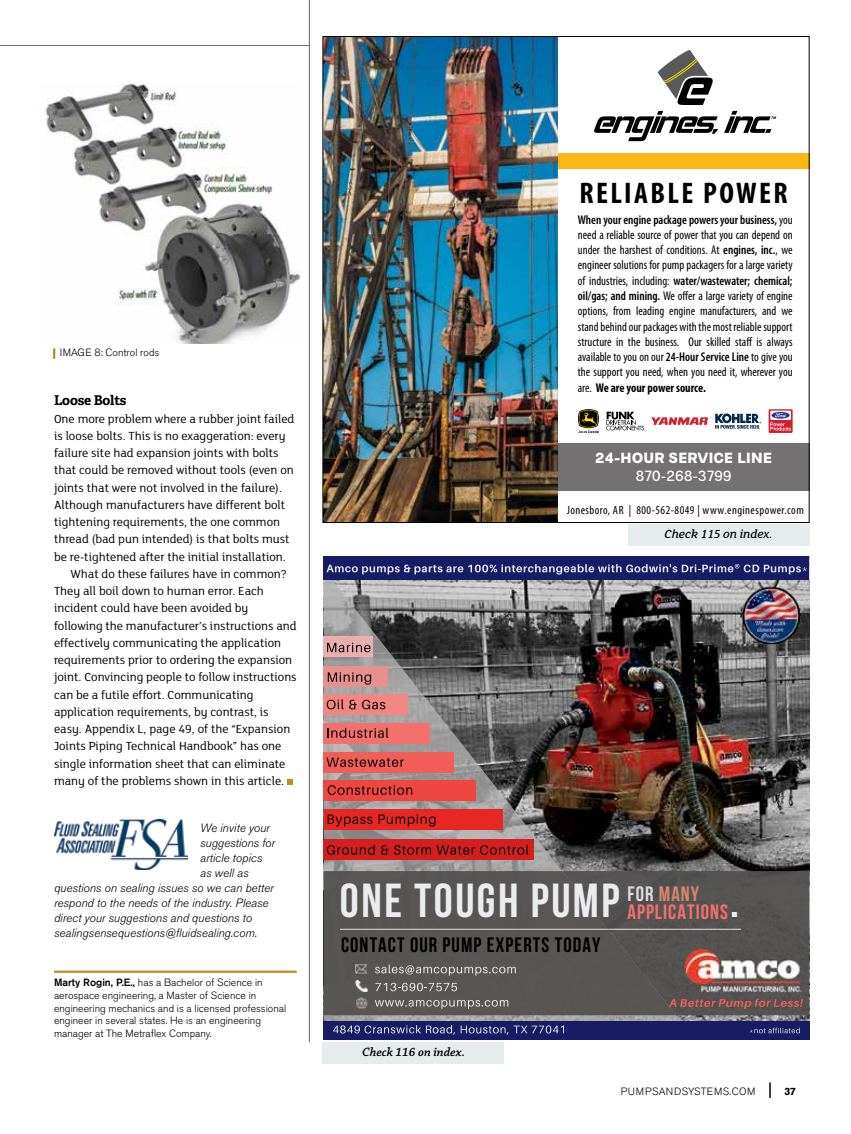
<style>
.page{position:relative;width:851px;height:1134px;background:#fff}
.page>*{position:absolute;margin:0;border:0;box-sizing:border-box;transform-origin:0 0}
.t1{font:47.7px "Bebas Neue Cyrillic";letter-spacing:.05em;color:#eaecee}
.t2{font:700 condensed 30px "Myriad Pro";letter-spacing:.08em;color:#000}
.t3{font:20.85px "Bebas Neue Cyrillic";letter-spacing:.05em;color:#000}
.t4{font:20.85px/18.6px "Bebas Neue Cyrillic";letter-spacing:.05em;color:#f3706d}
.t5{font:900 15px "Okomito";letter-spacing:.03em;color:#fff}
.t6{font:500 15px "Okomito";letter-spacing:.03em;color:#fff}
.t7{font:700 13.5px "Adelle";letter-spacing:-.01em;color:#000}
.t8{font:12.75px "FS Lola";color:#000}
.t9{font:condensed 12.75px/15.3px "Myriad Pro";color:#000;text-align:justify;scale:.96 1}
.t10{font:italic 500 12.75px "FS Lola";color:#000}
.t11{font:italic 600 12.75px "Chaparral Pro";color:#000}
.t12{font:italic 300 12px "Akzidenz Grotesk Pro";color:#000}
.t13{font:condensed 12px "Myriad Pro";letter-spacing:.04em;color:#000}
.t14{font:300 10.5px/12.6px "Akzidenz Grotesk Pro";color:#000}
.t15{font:300 10.5px "Akzidenz Grotesk Pro";letter-spacing:.055em;color:#000}
.t16{font:700 10.5px "Akzidenz Grotesk Pro";color:#000}
.s1{font-weight:500}
.s2{font-weight:600}
.s3{font-weight:700}
.s4{color:#dcddde}
.s5{color:#d7856e}
</style>
<div class="page">
<svg style="left:769px;top:1082px;width:1px;height:16px"></svg>
<hr style="left:0;top:45px;width:309px;height:1px;background:#6d6e71">
<hr style="left:54px;top:971px;width:243px;height:2px;background:#b88f19">
<svg style="left:287px;top:779px;width:5px;height:6px"></svg>
<img style="left:45px;top:82px;width:256px;height:262px">
<svg style="left:53px;top:348px;width:2px;height:11px"></svg>
<img style="left:55px;top:819px;width:133px;height:50px">
<img style="left:695px;top:580px;width:114px;height:441px">
<img style="left:324px;top:580px;width:371px;height:441px">
<div style="left:324px;top:557px;width:485px;height:23px;background:#171c65"></div>
<div style="left:676px;top:871px;width:133px;height:144px;background:#555453"></div>
<div style="left:324px;top:871px;width:352px;height:144px;background:#585555"></div>
<img style="left:340px;top:929px;width:401px;height:1px">
<img style="left:742px;top:587px;width:58px;height:57px">
<div style="left:324px;top:809px;width:178px;height:21px;background:#e82623"></div>
<svg style="left:327px;top:815px;width:45px;height:12px"></svg>
<svg style="left:378px;top:814px;width:57px;height:13px"></svg>
<div style="left:324px;top:780px;width:152px;height:21px;background:#ef4641"></div>
<svg style="left:327px;top:785px;width:85px;height:10px"></svg>
<div style="left:324px;top:752px;width:129px;height:21px;background:#f15e59"></div>
<div style="left:324px;top:723px;width:106px;height:21px;background:#f3706d"></div>
<div style="left:324px;top:694px;width:84px;height:21px;background:#f18683"></div>
<div style="left:324px;top:666px;width:64px;height:21px;background:#e79090"></div>
<div style="left:324px;top:839px;width:209px;height:21px;background:#d51e20"></div>
<img style="left:683px;top:948px;width:120px;height:45px">
<div style="left:324px;top:1021px;width:485px;height:19px;background:#171c65"></div>
<div style="left:324px;top:636px;width:48px;height:21px;background:#e9afb0"></div>
<svg style="left:356px;top:998px;width:11px;height:11px"></svg>
<svg style="left:355px;top:980px;width:13px;height:12px"></svg>
<svg style="left:355px;top:964px;width:12px;height:10px"></svg>
<svg style="left:326px;top:758px;width:78px;height:9px"></svg>
<svg style="left:327px;top:728px;width:61px;height:10px"></svg>
<svg style="left:327px;top:699px;width:16px;height:10px"></svg>
<svg style="left:349px;top:700px;width:7px;height:9px"></svg>
<svg style="left:362px;top:700px;width:23px;height:9px"></svg>
<svg style="left:328px;top:672px;width:43px;height:13px"></svg>
<svg style="left:327px;top:643px;width:43px;height:9px"></svg>
<svg style="left:327px;top:845px;width:48px;height:10px"></svg>
<svg style="left:381px;top:845px;width:7px;height:10px"></svg>
<svg style="left:394px;top:845px;width:134px;height:10px"></svg>
<svg style="left:375px;top:965px;width:141px;height:11px;background:#767575"></svg>
<svg style="left:375px;top:983px;width:82px;height:8px"></svg>
<svg style="left:375px;top:1000px;width:133px;height:9px"></svg>
<svg style="left:326px;top:564px;width:480px;height:11px"></svg>
<svg style="left:333px;top:1025px;width:231px;height:10px"></svg>
<svg style="left:668px;top:998px;width:135px;height:11px"></svg>
<svg style="left:750px;top:1028px;width:49px;height:5px"></svg>
<svg style="left:657px;top:50px;width:55px;height:55px"></svg>
<svg style="left:594px;top:111px;width:124px;height:30px"></svg>
<svg style="left:724px;top:111px;width:52px;height:22px"></svg>
<div style="left:512px;top:154px;width:297px;height:15px;background:#fbb715"></div>
<svg style="left:578px;top:409px;width:21px;height:24px"></svg>
<svg style="left:768px;top:409px;width:24px;height:24px"></svg>
<svg style="left:606px;top:412px;width:38px;height:19px"></svg>
<svg style="left:715px;top:414px;width:46px;height:15px"></svg>
<svg style="left:651px;top:417px;width:56px;height:8px"></svg>
<div style="left:558px;top:443px;width:251px;height:47px;background:#737172"></div>
<img style="left:324px;top:38px;width:234px;height:483px">
<hr style="left:309px;top:0;width:1px;height:1042px;background:#666767">
<div style="left:628px;top:524px;width:181px;height:22px;background:#e6ebee"></div>
<div style="left:323px;top:1042px;width:181px;height:22px;background:#e6ebee"></div>
<p class="t14" style="left:60px;top:346px;width:101px">IMAGE 8: Control rods</p>
<p class="t7" style="left:54px;top:392px;width:74px">Loose Bolts</p>
<p class="t8" style="left:54px;top:410px;width:242px">One more problem where a rubber joint failed</p>
<p class="t8" style="left:54px;top:427px;width:233px">is loose bolts. This is no exaggeration: every</p>
<p class="t8" style="left:54px;top:445px;width:226px">failure site had expansion joints with bolts</p>
<p class="t8" style="left:54px;top:462px;width:241px">that could be removed without tools (even on</p>
<p class="t8" style="left:54px;top:479px;width:229px">joints that were not involved in the failure).</p>
<p class="t8" style="left:54px;top:496px;width:233px">Although manufacturers have different bolt</p>
<p class="t8" style="left:54px;top:514px;width:227px">tightening requirements, the one common</p>
<p class="t8" style="left:54px;top:531px;width:237px">thread (bad pun intended) is that bolts must</p>
<p class="t8" style="left:54px;top:548px;width:233px">be re-tightened after the initial installation.</p>
<p class="t8" style="left:70px;top:565px;width:218px">What do these failures have in common?</p>
<p class="t8" style="left:54px;top:583px;width:211px">They all boil down to human error. Each</p>
<p class="t8" style="left:54px;top:600px;width:196px">incident could have been avoided by</p>
<p class="t8" style="left:54px;top:617px;width:244px">following the manufacturer’s instructions and</p>
<p class="t8" style="left:54px;top:634px;width:229px">effectively communicating the application</p>
<p class="t8" style="left:54px;top:652px;width:240px">requirements prior to ordering the expansion</p>
<p class="t8" style="left:54px;top:669px;width:244px">joint. Convincing people to follow instructions</p>
<p class="t8" style="left:54px;top:686px;width:201px">can be a futile effort. Communicating</p>
<p class="t8" style="left:54px;top:703px;width:216px">application requirements, by contrast, is</p>
<p class="t8" style="left:54px;top:721px;width:238px">easy. Appendix L, page 49, of the “Expansion</p>
<p class="t8" style="left:54px;top:738px;width:229px">Joints Piping Technical Handbook” has one</p>
<p class="t8" style="left:54px;top:755px;width:233px">single information sheet that can eliminate</p>
<p class="t8" style="left:54px;top:772px;width:232px">many of the problems shown in this article.</p>
<p class="t12" style="left:200px;top:820px;width:71px">We invite your</p>
<p class="t12" style="left:200px;top:835px;width:76px">suggestions for</p>
<p class="t12" style="left:200px;top:850px;width:64px">article topics</p>
<p class="t12" style="left:200px;top:865px;width:50px">as well as</p>
<p class="t12" style="left:54px;top:880px;width:221px">questions on sealing issues so we can better</p>
<p class="t12" style="left:54px;top:895px;width:216px">respond to the needs of the industry. Please</p>
<p class="t12" style="left:54px;top:910px;width:199px">direct your suggestions and questions to</p>
<p class="t12" style="left:54px;top:925px;width:205px">sealingsensequestions@fluidsealing.com.</p>
<p class="t14" style="left:54px;top:976px;width:234px"><span class="s1">Marty Rogin, P.E.,</span> has a Bachelor of Science in aerospace engineering, a Master of Science in engineering mechanics and is a licensed professional engineer in several states. He is an engineering manager at The Metraflex Company.</p>
<h2 class="t2" style="left:579px;top:174px;width:210px">RELIABLE POWER</h2>
<p class="t9" style="left:578px;top:212px;width:225px"><span class="s2">When your engine package powers your business,</span> you need a reliable source of power that you can depend on under the harshest of conditions. At <span class="s2">engines, inc.</span>, we engineer solutions for pump packagers for a large variety of industries, including: <span class="s2">water/wastewater; chemical; oil/gas; and mining.</span> We offer a large variety of engine options, from leading engine manufacturers, and we stand behind our packages with the most reliable support structure in the business. Our skilled staff is always available to you on our <span class="s2">24-Hour Service Line</span> to give you the support you need, when you need it, wherever you are. <span class="s3">We are your power source.</span></p>
<p class="t5" style="left:595px;top:447px;width:178px">24-HOUR SERVICE LINE</p>
<p class="t6" style="left:636px;top:465px;width:97px">870-268-3799</p>
<p class="t13" style="left:566px;top:503px;width:238px">Jonesboro, AR | 800-562-8049 | www.enginespower.com</p>
<p class="t10" style="left:664px;top:525px;width:110px">Check 115 on index.</p>
<h1 class="t1" style="left:340px;top:872px;width:281px">ONE TOUGH PUMP</h1>
<h3 class="t3" style="left:341px;top:933px;width:261px">CONTACT OUR PUMP EXPERTS TODAY</h3>
<h3 class="t4" style="left:627px;top:884px;width:102px"><span class="s4">FOR</span> <span class="s5">MANY<br></span>APPLICATIONS</h3>
<h1 class="t1" style="left:730px;top:872px;width:10px">.</h1>
<p class="t11" style="left:362px;top:1045px;width:104px">Check 116 on index.</p>
<p class="t15" style="left:620px;top:1084px;width:136px">PUMPSANDSYSTEMS.COM</p>
<p class="t16" style="left:784px;top:1084px;width:13px">37</p>
</div>
